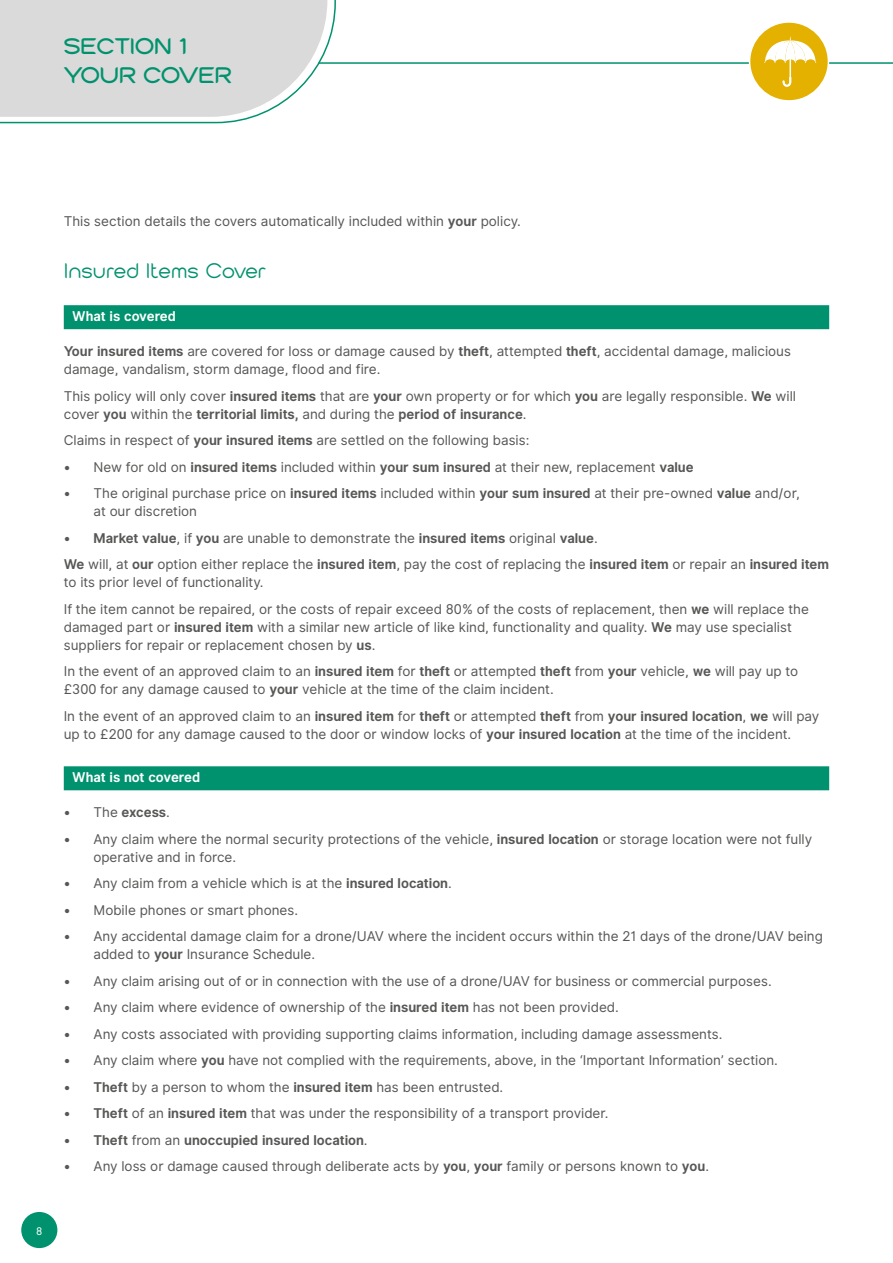
<style>
.page{position:relative;width:893px;height:1263px;background:#fff}
.page>*{position:absolute;margin:0;border:0;box-sizing:border-box;transform-origin:0 0}
.t1{font:700 24px/28.8px "Cabourg";color:#00926e}
.t2{font:22.5px "Cabourg";color:#00926e}
.t3{font:13.5px/18px "Inter UI";color:#575756}
.t4{font:700 13.5px "Inter UI";color:#575756}
.t5{font:700 13.5px "Inter UI";letter-spacing:-.005em;color:#fff}
.t6{font:10.5px "Inter UI";color:#fff}
.s1{font-weight:700}
.s2{font-weight:400}
</style>
<div class="page">
<div style="left:64px;top:305px;width:765px;height:24px;background:#00926e"></div>
<div style="left:64px;top:766px;width:765px;height:24px;background:#00926e"></div>
<div style="left:21px;top:1212px;width:36px;height:36px;background:#00926e;border-radius:50%"></div>
<svg style="left:0;top:0;width:336px;height:124px"></svg>
<hr style="left:318px;top:62px;width:575px;height:2px;background:#00926e">
<div style="left:750px;top:22px;width:78px;height:79px;background:#e4b100;border-radius:50%"></div>
<div style="left:749px;top:21px;width:80px;height:81px;border:2px solid #fff;border-radius:50%"></div>
<svg style="left:764px;top:36px;width:52px;height:51px"></svg>
<h1 class="t1" style="left:64px;top:32px;width:170px">SECTION 1<br>YOUR COVER</h1>
<p class="t6" style="left:36px;top:1224px;width:8px">8</p>
<p class="t3" style="left:64px;top:212px;width:459px">This section details the covers automatically included within <span class="s1">your</span> policy.</p>
<h2 class="t2" style="left:64px;top:259px;width:204px">Insured Items Cover</h2>
<p class="t5" style="left:72px;top:307px;width:105px">What is covered</p>
<p class="t3" style="left:64px;top:342px;width:729px"><span class="s1">Your insured items</span> are covered for loss or damage caused by <span class="s1">theft</span>, attempted <span class="s1">theft</span>, accidental damage, malicious damage, vandalism, storm damage, flood and fire.</p>
<p class="t3" style="left:64px;top:387px;width:734px">This policy will only cover <span class="s1">insured items</span> that are <span class="s1">your</span> own property or for which <span class="s1">you</span> are legally responsible. <span class="s1">We</span> will cover <span class="s1">you</span> within the <span class="s1">territorial limits,</span> and during the <span class="s1">period of insurance</span>.</p>
<p class="t3" style="left:64px;top:431px;width:467px">Claims in respect of <span class="s1">your insured items</span> are settled on the following basis:</p>
<p class="t3" style="left:64px;top:458px;width:631px">• New for old on <span class="s1">insured items</span> included within <span class="s1">your sum insured</span> at their new, replacement <span class="s1">value</span></p>
<p class="t3" style="left:94px;top:484px;width:708px;text-indent:-30px">• The original purchase price on <span class="s1">insured items</span> included within <span class="s1">your sum insured</span> at their pre-owned <span class="s1">value</span> and/or, at our discretion</p>
<p class="t3" style="left:64px;top:525px;width:767px;line-height:26.5px">• <span class="s1">Market value</span>, if <span class="s1">you</span> are unable to demonstrate the <span class="s1">insured items</span> original <span class="s1">value</span>.<br><span class="s1">We</span> will, at <span class="s1">our</span> option either replace the <span class="s1">insured item</span>, pay the cost of replacing the <span class="s1">insured item</span> or repair an <span class="s1">insured item</span></p>
<p class="t3" style="left:64px;top:569px;width:747px;line-height:26.5px">to its prior level of functionality.<br>If the item cannot be repaired, or the costs of repair exceed 80% of the costs of replacement, then <span class="s1">we</span> will replace the</p>
<p class="t3" style="left:64px;top:618px;width:730px">damaged part or <span class="s1">insured item</span> with a similar new article of like kind, functionality and quality. <span class="s1">We</span> may use specialist suppliers for repair or replacement chosen by <span class="s1">us</span>.</p>
<p class="t3" style="left:64px;top:662px;width:736px">In the event of an approved claim to an <span class="s1">insured item</span> for <span class="s1">theft</span> or attempted <span class="s1">theft</span> from <span class="s1">your</span> vehicle, <span class="s1">we</span> will pay up to £300 for any damage caused to <span class="s1">your</span> vehicle at the time of the claim incident.</p>
<p class="t3" style="left:64px;top:707px;width:757px">In the event of an approved claim to an <span class="s1">insured item</span> for <span class="s1">theft</span> or attempted <span class="s1">theft</span> from <span class="s1">your insured location</span>, <span class="s1">we</span> will pay up to £200 for any damage caused to the door or window locks of <span class="s1">your insured location</span> at the time of the incident.</p>
<p class="t5" style="left:72px;top:768px;width:129px">What is not covered</p>
<p class="t4" style="left:64px;top:803px;width:108px"><span class="s2">• The</span> excess<span class="s2">.</span></p>
<p class="t3" style="left:94px;top:830px;width:720px;text-indent:-30px">• Any claim where the normal security protections of the vehicle, <span class="s1">insured location</span> or storage location were not fully operative and in force.</p>
<p class="t3" style="left:64px;top:874px;width:390px">• Any claim from a vehicle which is at the <span class="s1">insured location</span>.</p>
<p class="t3" style="left:64px;top:901px;width:236px">• Mobile phones or smart phones.</p>
<p class="t3" style="left:94px;top:927px;width:731px;text-indent:-30px">• Any accidental damage claim for a drone/UAV where the incident occurs within the 21 days of the drone/UAV being added to <span class="s1">your</span> Insurance Schedule.</p>
<p class="t3" style="left:64px;top:972px;width:709px">• Any claim arising out of or in connection with the use of a drone/UAV for business or commercial purposes.</p>
<p class="t3" style="left:64px;top:998px;width:557px">• Any claim where evidence of ownership of the <span class="s1">insured item</span> has not been provided.</p>
<p class="t3" style="left:64px;top:1025px;width:660px">• Any costs associated with providing supporting claims information, including damage assessments.</p>
<p class="t3" style="left:64px;top:1051px;width:716px">• Any claim where <span class="s1">you</span> have not complied with the requirements, above, in the ‘Important Information’ section.</p>
<p class="t3" style="left:64px;top:1078px;width:441px">• <span class="s1">Theft</span> by a person to whom the <span class="s1">insured item</span> has been entrusted.</p>
<p class="t3" style="left:64px;top:1104px;width:546px">• <span class="s1">Theft</span> of an <span class="s1">insured item</span> that was under the responsibility of a transport provider.</p>
<p class="t4" style="left:64px;top:1131px;width:305px"><span class="s2">•</span> Theft <span class="s2">from an</span> unoccupied insured location<span class="s2">.</span></p>
<p class="t3" style="left:64px;top:1157px;width:647px">• Any loss or damage caused through deliberate acts by <span class="s1">you</span>, <span class="s1">your</span> family or persons known to <span class="s1">you</span>.</p>
</div>
